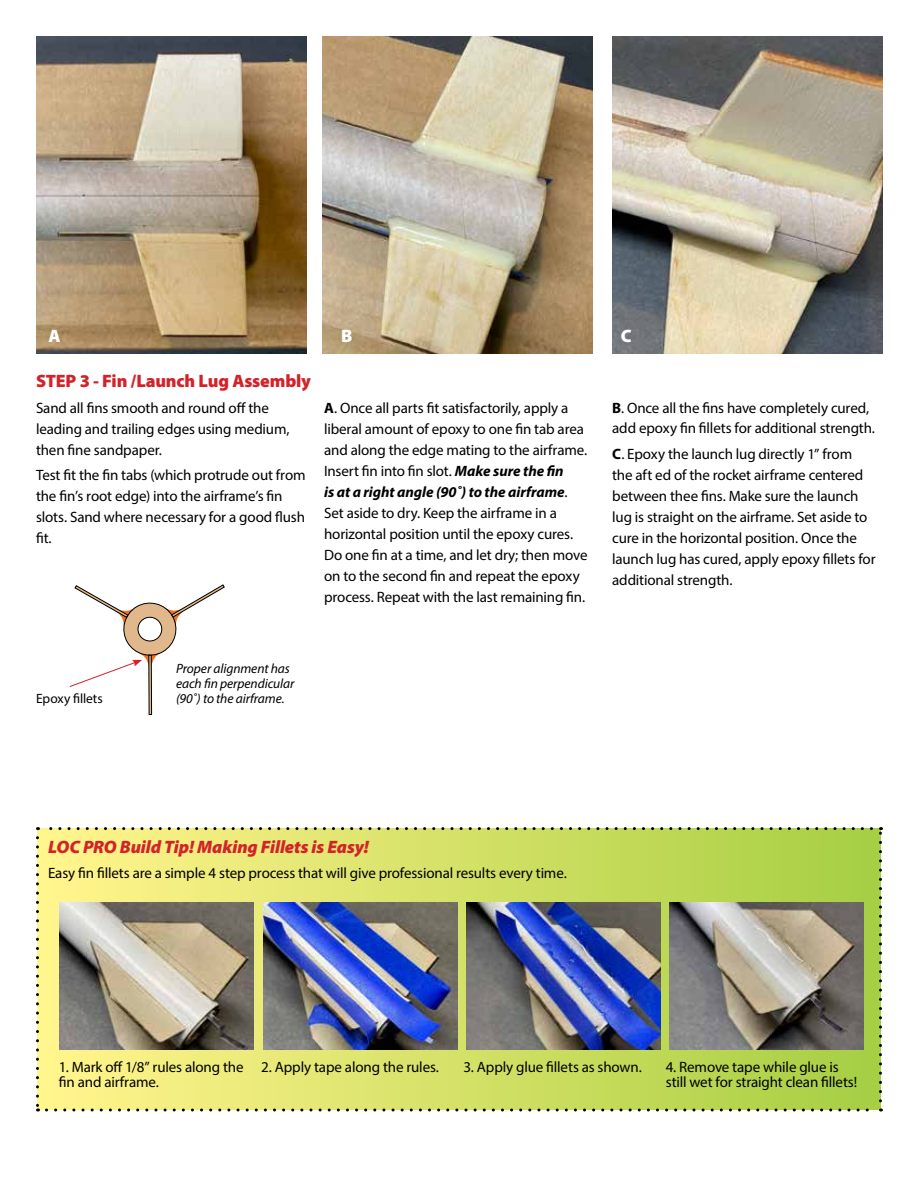
<style>
.page{position:relative;width:918px;height:1188px;background:#fff}
.page>*{position:absolute;margin:0;border:0;box-sizing:border-box;transform-origin:0 0}
.t1{font:italic 900 18px "Myriad Pro";letter-spacing:-.005em;color:#d2232a}
.t2{font:900 18px "Myriad Pro";letter-spacing:-.01em;color:#d2232a}
.t3{font:900 18px "Myriad Pro";color:#fff}
.t4{font:15px/21px "Myriad Pro";letter-spacing:-.01em;color:#000}
.t5{font:italic 13.5px/15px "Myriad Pro";letter-spacing:-.005em;color:#000}
.t6{font:13.5px "Myriad Pro";letter-spacing:-.005em;color:#000}
.s1{font-weight:700}
.s2{font-weight:700;font-style:italic}
</style>
<div class="page">
<img style="left:323px;top:36px;width:270px;height:318px">
<img style="left:612px;top:36px;width:270px;height:318px">
<img style="left:36px;top:36px;width:270px;height:318px">
<div style="left:148px;top:655px;width:4px;height:60px;border:1px solid #000"></div>
<div style="left:38px;top:829px;width:842px;height:281px;background:linear-gradient(to right,#fff38d,#a5cc43)"></div>
<svg style="left:36px;top:838px;width:3px;height:274px"></svg>
<svg style="left:46px;top:1108px;width:835px;height:4px"></svg>
<svg style="left:879px;top:827px;width:3px;height:274px"></svg>
<svg style="left:38px;top:827px;width:834px;height:3px"></svg>
<img style="left:59px;top:903px;width:195px;height:146px">
<img style="left:467px;top:903px;width:194px;height:146px">
<img style="left:264px;top:903px;width:193px;height:146px">
<img style="left:670px;top:903px;width:194px;height:146px">
<svg style="left:69px;top:584px;width:156px;height:104px"></svg>
<p class="t3" style="left:49px;top:324px;width:14px">A</p>
<p class="t3" style="left:341px;top:324px;width:13px">B</p>
<p class="t3" style="left:621px;top:324px;width:12px">C</p>
<p class="t2" style="left:36px;top:369px;width:277px">STEP 3 - Fin /Launch Lug Assembly</p>
<p class="t4" style="left:36px;top:397px;width:255px">Sand all fins smooth and round off the leading and trailing edges using medium, then fine sandpaper.</p>
<p class="t4" style="left:36px;top:464px;width:271px">Test fit the fin tabs (which protrude out from the fin’s root edge) into the airframe’s fin slots. Sand where necessary for a good flush fit.</p>
<p class="t4" style="left:324px;top:397px;width:265px"><span class="s1">A</span>. Once all parts fit satisfactorily, apply a liberal amount of epoxy to one fin tab area and along the edge mating to the airframe.<br>Insert fin into fin slot. <span class="s2">Make sure the fin<br>is at a right angle (90˚) to the airframe</span>.<br>Set aside to dry. Keep the airframe in a horizontal position until the epoxy cures.<br>Do one fin at a time, and let dry; then move on to the second fin and repeat the epoxy process. Repeat with the last remaining fin.</p>
<p class="t4" style="left:612px;top:397px;width:264px"><span class="s1">B</span>. Once all the fins have completely cured, add epoxy fin fillets for additional strength.</p>
<p class="t4" style="left:612px;top:443px;width:265px"><span class="s1">C</span>. Epoxy the launch lug directly 1” from the aft ed of the rocket airframe centered between thee fins. Make sure the launch lug is straight on the airframe. Set aside to cure in the horizontal position. Once the launch lug has cured, apply epoxy fillets for additional strength.</p>
<p class="t5" style="left:176px;top:661px;width:120px">Proper alignment has each fin perpendicular</p>
<p class="t6" style="left:36px;top:690px;width:68px">Epoxy fillets</p>
<p class="t5" style="left:176px;top:691px;width:110px">(90˚) to the airframe.</p>
<p class="t1" style="left:48px;top:835px;width:322px">LOC PRO Build Tip! Making Fillets is Easy!</p>
<p class="t4" style="left:48px;top:862px;width:520px">Easy fin fillets are a simple 4 step process that will give professional results every time.</p>
<p class="t4" style="left:59px;top:1060px;width:186px;line-height:15px">1. Mark off 1/8” rules along the fin and airframe.</p>
<p class="t4" style="left:261px;top:1057px;width:179px">2. Apply tape along the rules.</p>
<p class="t4" style="left:463px;top:1057px;width:180px">3. Apply glue fillets as shown.</p>
<p class="t4" style="left:666px;top:1060px;width:193px;line-height:15px">4. Remove tape while glue is still wet for straight clean fillets!</p>
</div>
